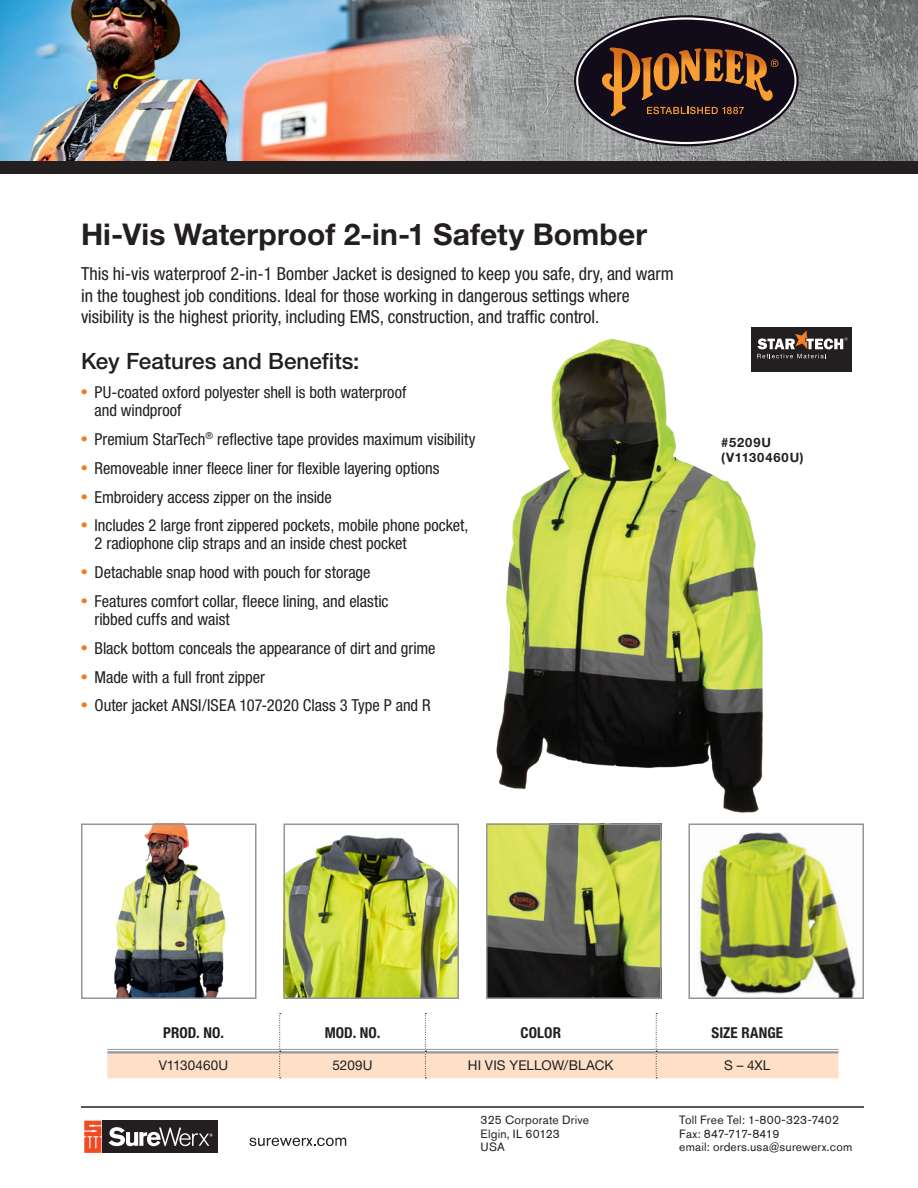
<style>
.page{position:relative;width:918px;height:1188px;background:#fff}
.page>*{position:absolute;margin:0;border:0;box-sizing:border-box;transform-origin:0 0}
.t1{font:700 30px "Helvetica Neue LT Std";letter-spacing:.005em;color:#231f20}
.t2{font:500 22.5px "Helvetica Neue LT Std";color:#231f20}
.t3{font:condensed 18px/21.6px "Helvetica Neue LT Std";color:#231f20}
.t4{font:condensed 16.5px/18px "Helvetica Neue LT Std";letter-spacing:-.005em;color:#231f20}
.t5{font:700 condensed 15px "Helvetica Neue LT Std";letter-spacing:.005em;color:#231f20}
.t6{font:13.5px "Helvetica Neue LT Std";letter-spacing:.01em;color:#231f20}
.t7{font:700 12.9px/15.5px "Helvetica Neue LT Std";letter-spacing:.07em;color:#231f20}
.t8{font:12px/13.5px "Akzidenz Grotesk Std";letter-spacing:.015em;color:#231f20}
.s1{font-family:"Arial";font-weight:700;font-stretch:normal;font-size:18px;color:#f07c22}
</style>
<div class="page">
<img style="left:472px;top:0;width:446px;height:162px">
<img style="left:0;top:0;width:472px;height:162px">
<div style="left:0;top:162px;width:918px;height:12px;background:#231f20"></div>
<svg style="left:574px;top:15px;width:225px;height:131px;background:#55443f"></svg>
<img style="left:489px;top:827px;width:170px;height:169px">
<div style="left:486px;top:824px;width:176px;height:175px;border:2px solid #939598"></div>
<img style="left:698px;top:832px;width:158px;height:164px">
<div style="left:688px;top:824px;width:176px;height:175px;border:2px solid #939598"></div>
<img style="left:287px;top:834px;width:169px;height:162px">
<div style="left:284px;top:824px;width:175px;height:175px;border:2px solid #939598"></div>
<img style="left:114px;top:827px;width:112px;height:169px">
<div style="left:81px;top:824px;width:175px;height:175px;border:2px solid #939598"></div>
<div style="left:751px;top:327px;width:101px;height:44px;background:#231f20"></div>
<svg style="left:774px;top:331px;width:74px;height:27px"></svg>
<img style="left:496px;top:338px;width:278px;height:475px">
<hr style="left:81px;top:1106px;width:783px;height:2px;background:#231f20">
<svg style="left:107px;top:1013px;width:731px;height:66px"></svg>
<svg style="left:249px;top:1138px;width:97px;height:8px"></svg>
<svg style="left:84px;top:1120px;width:134px;height:33px"></svg>
<svg style="left:84px;top:1121px;width:17px;height:32px"></svg>
<div style="left:103px;top:1121px;width:115px;height:32px;background:#231f20"></div>
<svg style="left:109px;top:1127px;width:104px;height:19px"></svg>
<h1 class="t1" style="left:81px;top:216px;width:568px">Hi-Vis Waterproof 2-in-1 Safety Bomber</h1>
<p class="t3" style="left:81px;top:263px;width:594px">This hi-vis waterproof 2-in-1 Bomber Jacket is designed to keep you safe, dry, and warm in the toughest job conditions. Ideal for those working in dangerous settings where visibility is the highest priority, including EMS, construction, and traffic control.</p>
<h2 class="t2" style="left:81px;top:348px;width:280px">Key Features and Benefits:</h2>
<p class="t4" style="left:94px;top:383px;width:313px;text-indent:-14px"><span class="s1">•</span> PU-coated oxford polyester shell is both waterproof and windproof</p>
<p class="t4" style="left:81px;top:430px;width:396px"><span class="s1">•</span> Premium StarTech<sup>®</sup> reflective tape provides maximum visibility</p>
<p class="t4" style="left:81px;top:459px;width:360px"><span class="s1">•</span> Removeable inner fleece liner for flexible layering options</p>
<p class="t4" style="left:81px;top:488px;width:252px"><span class="s1">•</span> Embroidery access zipper on the inside</p>
<p class="t4" style="left:94px;top:516px;width:375px;text-indent:-14px"><span class="s1">•</span> Includes 2 large front zippered pockets, mobile phone pocket,<br>2 radiophone clip straps and an inside chest pocket</p>
<p class="t4" style="left:81px;top:563px;width:291px"><span class="s1">•</span> Detachable snap hood with pouch for storage</p>
<p class="t4" style="left:94px;top:592px;width:296px;text-indent:-14px"><span class="s1">•</span> Features comfort collar, fleece lining, and elastic ribbed cuffs and waist</p>
<p class="t4" style="left:81px;top:639px;width:356px"><span class="s1">•</span> Black bottom conceals the appearance of dirt and grime</p>
<p class="t4" style="left:81px;top:668px;width:185px"><span class="s1">•</span> Made with a full front zipper</p>
<p class="t4" style="left:81px;top:696px;width:351px"><span class="s1">•</span> Outer jacket ANSI/ISEA 107-2020 Class 3 Type P and R</p>
<p class="t7" style="left:721px;top:434px;width:84px">#5209U (V1130460U)</p>
<p class="t5" style="left:163px;top:1023px;width:62px">PROD. NO.</p>
<p class="t5" style="left:325px;top:1023px;width:57px">MOD. NO.</p>
<p class="t5" style="left:521px;top:1023px;width:42px">COLOR</p>
<p class="t5" style="left:711px;top:1023px;width:73px">SIZE RANGE</p>
<p class="t6" style="left:159px;top:1057px;width:71px">V1130460U</p>
<p class="t6" style="left:333px;top:1057px;width:42px">5209U</p>
<p class="t6" style="left:468px;top:1057px;width:147px">HI VIS YELLOW/BLACK</p>
<p class="t6" style="left:724px;top:1057px;width:48px">S – 4XL</p>
<p class="t8" style="left:481px;top:1113px;width:110px">325 Corporate Drive<br>Elgin, IL 60123<br>USA</p>
<p class="t8" style="left:679px;top:1113px;width:174px">Toll Free Tel: 1-800-323-7402<br>Fax: 847-717-8419<br>email: orders.usa@surewerx.com</p>
</div>
